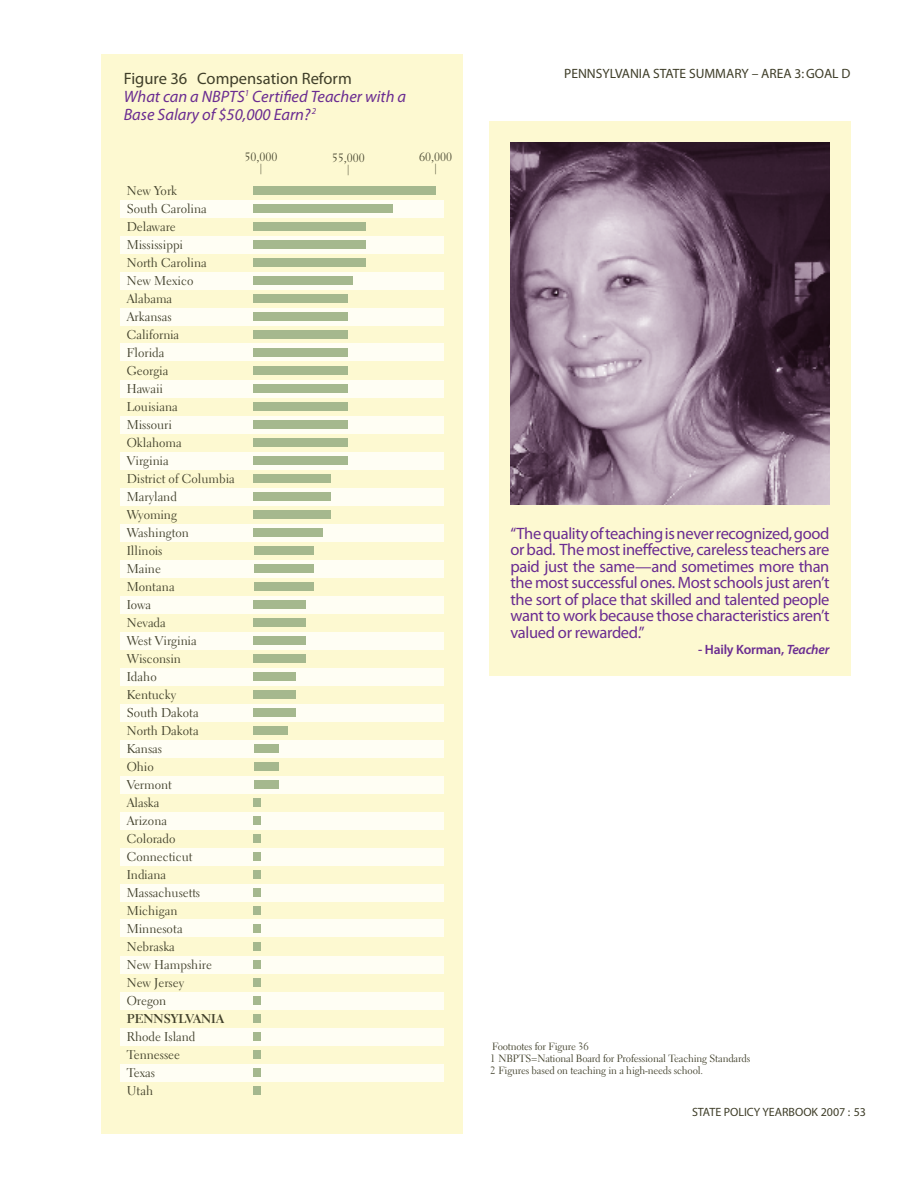
<style>
.page{position:relative;width:918px;height:1188px;background:#fff}
.page>*{position:absolute;margin:0;border:0;box-sizing:border-box;transform-origin:0 0}
.t1{font:16.5px/16.5px "Myriad Pro";letter-spacing:-.02em;color:#6a2c91;text-align:justify}
.t2{font:italic 16.5px/18px "Myriad Pro";color:#6a2c91}
.t3{font:13.5px "Myriad";color:#3f3e29}
.t4{font:600 13.5px "Myriad Pro";letter-spacing:-.015em;color:#6a2c91}
.t5{font:12.75px/18px "Electra LH";color:#3f3e29}
.t6{font:700 12.75px "Electra LH";color:#3f3e29}
.t7{font:12px "Myriad";color:#3f3e29}
.t8{font:12px "Electra LH";color:#3f3e29}
.t9{font:10.5px/12px "Electra LH";letter-spacing:-.015em;color:#3f3e29}
.s1{font-style:normal;color:#3f3e29}
.s2{font-style:italic}
</style>
<div class="page">
<div style="left:101px;top:54px;width:361px;height:1080px;background:#fdf9d1"></div>
<svg style="left:120px;top:186px;width:323px;height:909px"></svg>
<div style="left:489px;top:122px;width:361px;height:554px;background:#fdf9d1"></div>
<img style="left:510px;top:142px;width:320px;height:363px">
<p class="t2" style="left:124px;top:70px;width:284px"><span class="s1">Figure 36 Compensation Reform<br></span>What can a NBPTS<sup>1</sup> Certified Teacher with a<br>Base Salary of $50,000 Earn? <sup>2</sup></p>
<p class="t8" style="left:245px;top:150px;width:34px">50,000</p>
<p class="t9" style="left:260px;top:162px;width:4px">|</p>
<p class="t8" style="left:332px;top:151px;width:34px">55,000</p>
<p class="t9" style="left:347px;top:163px;width:4px">|</p>
<p class="t8" style="left:419px;top:150px;width:34px">60,000</p>
<p class="t9" style="left:435px;top:162px;width:4px">|</p>
<p class="t3" style="left:564px;top:66px;width:206px">PENNSYLVANIA STATE SUMMARY – AREA</p>
<p class="t3" style="left:795px;top:66px;width:57px">3: GOAL D</p>
<p class="t5" style="left:127px;top:181px;width:110px">New York<br>South Carolina<br>Delaware<br>Mississippi<br>North Carolina<br>New Mexico<br>Alabama<br>Arkansas<br>California<br>Florida<br>Georgia<br>Hawaii<br>Louisiana<br>Missouri<br>Oklahoma<br>Virginia<br>District of Columbia<br>Maryland<br>Wyoming<br>Washington<br>Illinois<br>Maine<br>Montana<br>Iowa<br>Nevada<br>West Virginia<br>Wisconsin<br>Idaho<br>Kentucky<br>South Dakota<br>North Dakota<br>Kansas<br>Ohio<br>Vermont<br>Alaska<br>Arizona<br>Colorado<br>Connecticut<br>Indiana<br>Massachusetts<br>Michigan<br>Minnesota<br>Nebraska<br>New Hampshire<br>New Jersey<br>Oregon</p>
<p class="t6" style="left:127px;top:1010px;width:99px">PENNSYLVANIA</p>
<p class="t5" style="left:127px;top:1027px;width:70px">Rhode Island<br>Tennessee<br>Texas<br>Utah</p>
<p class="t9" style="left:490px;top:1040px;width:262px">Footnotes for Figure 36<br>1 NBPTS=National Board for Professional Teaching Standards<br>2 Figures based on teaching in a high-needs school.</p>
<p class="t1" style="left:510px;top:525px;width:321px">“The quality of teaching is never recognized, good or bad. The most ineffective, careless teachers are paid just the same—and sometimes more than the most successful ones. Most schools just aren’t the sort of place that skilled and talented people want to work because those characteristics aren’t valued or rewarded.”</p>
<p class="t4" style="left:698px;top:641px;width:133px">- Haily Korman, <span class="s2">Teacher</span></p>
<p class="t7" style="left:692px;top:1106px;width:169px">STATE POLICY YEARBOOK 2007 : 53</p>
</div>
